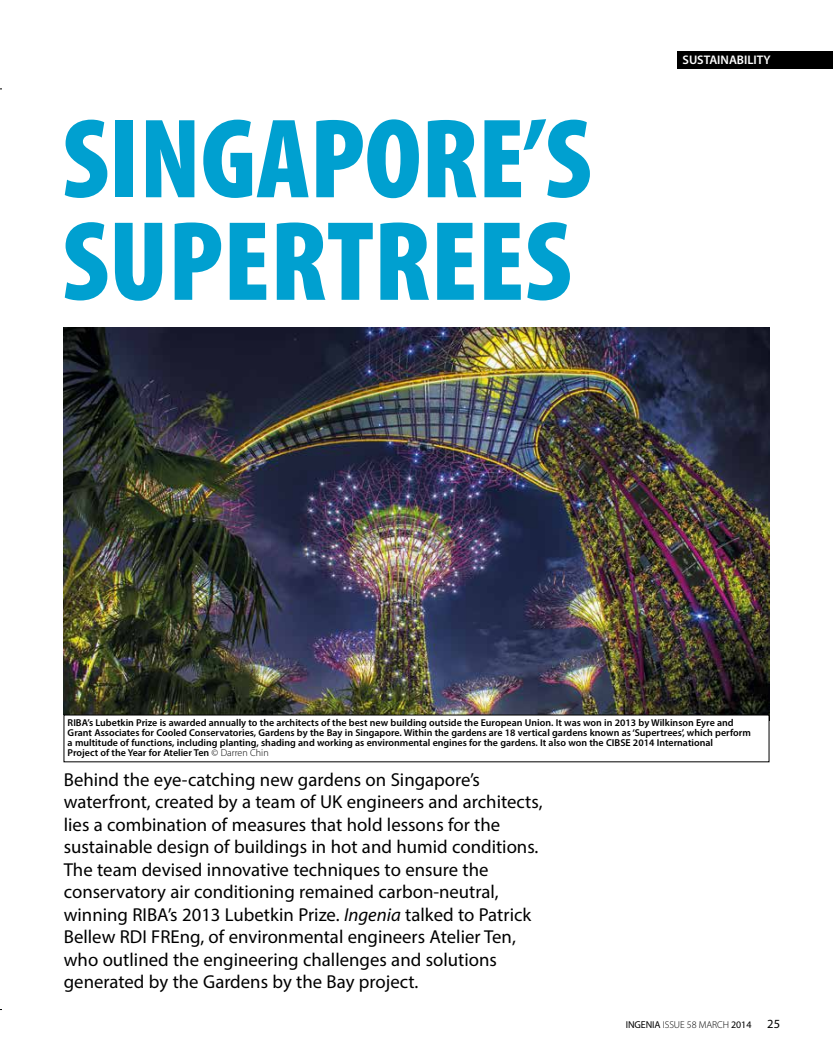
<style>
.page{position:relative;width:833px;height:1063px;background:#fff}
.page>*{position:absolute;margin:0;border:0;box-sizing:border-box;transform-origin:0 0}
.t1{font:900 condensed 114.25px/102.5px "Myriad Pro";color:#00a0d0}
.t2{font:18.75px/22.5px "Myriad Pro";color:#000}
.t3{font:600 12.5px "Myriad Pro";color:#fff}
.t4{font:12.5px "Myriad Pro";color:#000}
.t5{font:600 10px/10px "Myriad Pro";color:#000}
.t6{font:300 10px "Myriad Pro";letter-spacing:-.01em;color:#000}
.s1{font-weight:300}
.s2{font-style:italic}
.s3{font-weight:400}
</style>
<div class="page">
<img style="left:64px;top:327px;width:705px;height:388px">
<div style="left:677px;top:51px;width:156px;height:18px;background:#000"></div>
<p class="t1" style="left:62px;top:109px;width:531px">SINGAPORE’S<br>SUPERTREES</p>
<p class="t3" style="left:682px;top:52px;width:90px">SUSTAINABILITY</p>
<p class="t5" style="left:68px;top:718px;width:684px">RIBA’s Lubetkin Prize is awarded annually to the architects of the best new building outside the European Union. It was won in 2013 by Wilkinson Eyre and Grant Associates for Cooled Conservatories, Gardens by the Bay in Singapore. Within the gardens are 18 vertical gardens known as ‘Supertrees’, which perform a multitude of functions, including planting, shading and working as environmental engines for the gardens. It also won the CIBSE 2014 International<br>Project of the Year for Atelier Ten <span class="s1">© Darren Chin</span></p>
<p class="t2" style="left:64px;top:768px;width:480px">Behind the eye-catching new gardens on Singapore’s waterfront, created by a team of UK engineers and architects, lies a combination of measures that hold lessons for the sustainable design of buildings in hot and humid conditions.<br>The team devised innovative techniques to ensure the conservatory air conditioning remained carbon-neutral, winning RIBA’s 2013 Lubetkin Prize. <span class="s2">Ingenia</span> talked to Patrick Bellew RDI FREng, of environmental engineers Atelier Ten, who outlined the engineering challenges and solutions generated by the Gardens by the Bay project.</p>
<p class="t6" style="left:625px;top:1019px;width:127px"><span class="s3">INGENIA</span> ISSUE 58 MARCH <span class="s3">2014</span></p>
<p class="t4" style="left:767px;top:1016px;width:14px">25</p>
</div>
